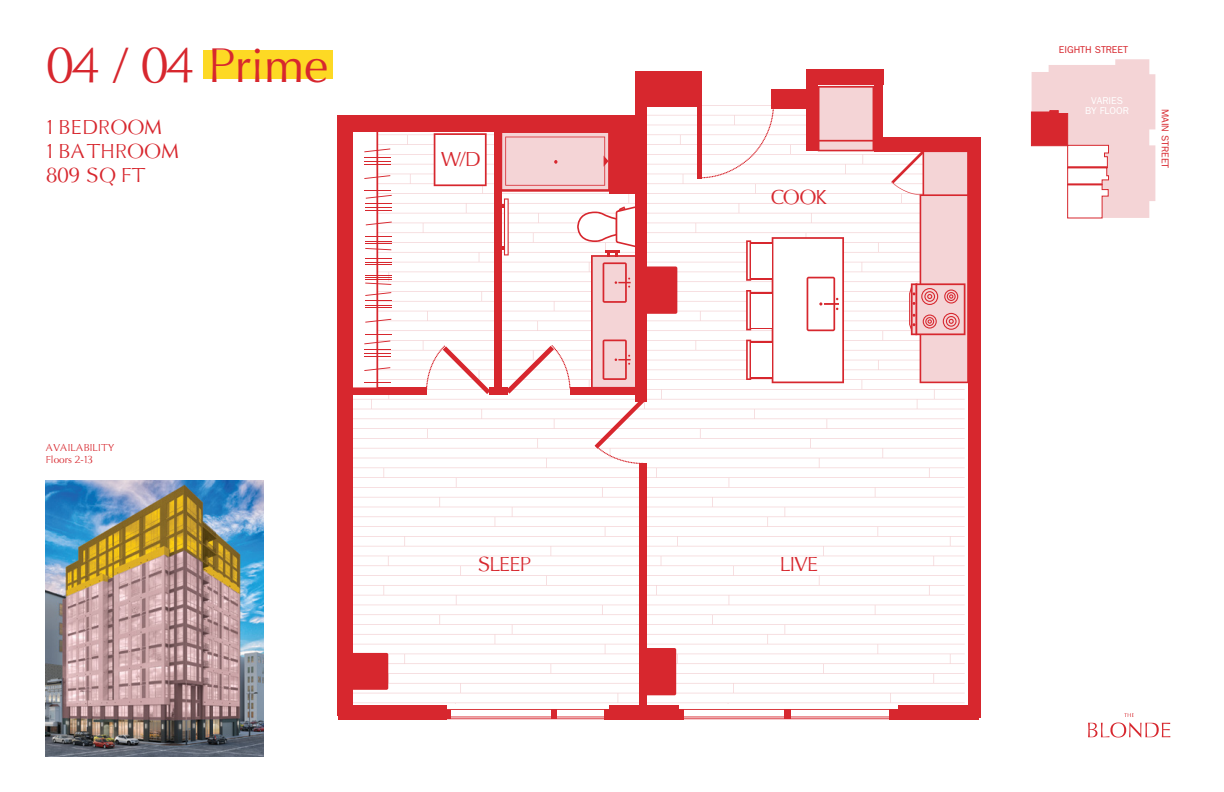
<style>
.page{position:relative;width:1224px;height:792px;background:#fff}
.page>*{position:absolute;margin:0;border:0;box-sizing:border-box;transform-origin:0 0}
.t1{font:48px "Blonde OPT Regular";color:#d7272e}
.t2{font:20px/24px "Blonde OPT Regular";color:#d7272e}
.t3{font:10px/12px "Blonde OPT Regular";color:#d7272e}
.t4{font:10px "ITC Franklin Gothic Std";color:#d7272e}
.t5{font:10px/10px "ITC Franklin Gothic Std";color:#fff;text-align:center}
</style>
<div class="page">
<div style="left:204px;top:51px;width:129px;height:28px;background:#fdd924"></div>
<img style="left:46px;top:480px;width:217px;height:276px">
<svg style="left:1088px;top:713px;width:82px;height:25px"></svg>
<div style="left:968px;top:142px;width:12px;height:576px;background:#d7272e"></div>
<svg style="left:353px;top:84px;width:612px;height:620px"></svg>
<div style="left:338px;top:116px;width:15px;height:600px;background:#d7272e"></div>
<div style="left:338px;top:115px;width:309px;height:17px;background:#d7272e"></div>
<div style="left:494px;top:118px;width:8px;height:276px;background:#d7272e"></div>
<div style="left:489px;top:388px;width:19px;height:7px;background:#d7272e"></div>
<div style="left:610px;top:184px;width:37px;height:10px;background:#d7272e"></div>
<div style="left:338px;top:387px;width:89px;height:8px;background:#d7272e"></div>
<div style="left:570px;top:388px;width:74px;height:7px;background:#d7272e"></div>
<div style="left:640px;top:463px;width:7px;height:254px;background:#d7272e"></div>
<div style="left:339px;top:705px;width:108px;height:14px;background:#d7272e"></div>
<div style="left:898px;top:705px;width:81px;height:14px;background:#d7272e"></div>
<hr style="left:440px;top:717px;width:450px;height:2px;background:#d7272e">
<svg style="left:447px;top:709px;width:442px;height:6px"></svg>
<div style="left:784px;top:709px;width:7px;height:10px;background:#d7272e"></div>
<div style="left:551px;top:709px;width:5px;height:9px;background:#d7272e"></div>
<div style="left:338px;top:710px;width:113px;height:9px;background:#d7272e"></div>
<div style="left:889px;top:709px;width:9px;height:10px;background:#d7272e"></div>
<div style="left:609px;top:705px;width:70px;height:14px;background:#d7272e"></div>
<div style="left:677px;top:709px;width:6px;height:10px;background:#d7272e"></div>
<div style="left:604px;top:709px;width:6px;height:10px;background:#d7272e"></div>
<svg style="left:701px;top:91px;width:73px;height:87px"></svg>
<hr style="left:697px;top:102px;width:4px;height:77px;background:#d7272e">
<svg style="left:595px;top:397px;width:51px;height:67px"></svg>
<svg style="left:506px;top:345px;width:65px;height:49px"></svg>
<div style="left:806px;top:80px;width:11px;height:71px;background:#d7272e"></div>
<div style="left:876px;top:142px;width:94px;height:10px;background:#d7272e"></div>
<div style="left:875px;top:138px;width:105px;height:13px;background:#d7272e"></div>
<svg style="left:426px;top:346px;width:64px;height:48px"></svg>
<div style="left:772px;top:89px;width:37px;height:19px;background:#d7272e"></div>
<svg style="left:502px;top:198px;width:7px;height:57px"></svg>
<div style="left:635px;top:71px;width:12px;height:330px;background:#d7272e"></div>
<div style="left:806px;top:70px;width:77px;height:15px;background:#d7272e"></div>
<div style="left:639px;top:648px;width:37px;height:47px;background:#d7272e;border-radius:2px"></div>
<div style="left:345px;top:653px;width:43px;height:37px;background:#d7272e;border-radius:2px"></div>
<div style="left:640px;top:266px;width:37px;height:48px;background:#d7272e;border-radius:2px"></div>
<svg style="left:502px;top:132px;width:108px;height:60px;background:#f0bfc2"></svg>
<svg style="left:746px;top:237px;width:98px;height:146px"></svg>
<svg style="left:891px;top:152px;width:77px;height:231px"></svg>
<svg style="left:577px;top:206px;width:58px;height:182px"></svg>
<svg style="left:434px;top:133px;width:53px;height:53px"></svg>
<div style="left:875px;top:71px;width:8px;height:81px;background:#d7272e"></div>
<svg style="left:818px;top:86px;width:56px;height:65px;background:#f0bfc1"></svg>
<div style="left:635px;top:71px;width:66px;height:32px;background:#d7272e"></div>
<div style="left:643px;top:99px;width:58px;height:8px;background:#d7272e"></div>
<div style="left:610px;top:124px;width:25px;height:60px;background:#d7272e"></div>
<div style="left:751px;top:244px;width:21px;height:34px;background:#fff"></div>
<div style="left:751px;top:294px;width:21px;height:34px;background:#fff"></div>
<div style="left:751px;top:343px;width:21px;height:34px;background:#fff"></div>
<svg style="left:353px;top:132px;width:39px;height:256px"></svg>
<svg style="left:1031px;top:59px;width:124px;height:160px"></svg>
<h1 class="t1" style="left:46px;top:38px;width:284px">04 / 04 Prime</h1>
<p class="t2" style="left:46px;top:116px;width:134px">1 BEDROOM<br>1 BATHROOM<br>809 SQ FT</p>
<p class="t3" style="left:46px;top:442px;width:70px">AVAILABILITY<br>Floors 2-13</p>
<p class="t2" style="left:441px;top:148px;width:41px">W/D</p>
<p class="t2" style="left:771px;top:186px;width:58px">COOK</p>
<p class="t2" style="left:477px;top:553px;width:55px">SLEEP</p>
<p class="t2" style="left:780px;top:553px;width:40px">LIVE</p>
<p class="t4" style="left:1059px;top:44px;width:71px">EIGHTH STREET</p>
<p class="t5" style="left:1085px;top:96px;width:46px">VARIES<br>BY FLOOR</p>
<p class="t4" style="left:1171px;top:109px;width:61px;rotate:90deg">MAIN STREET</p>
</div>
